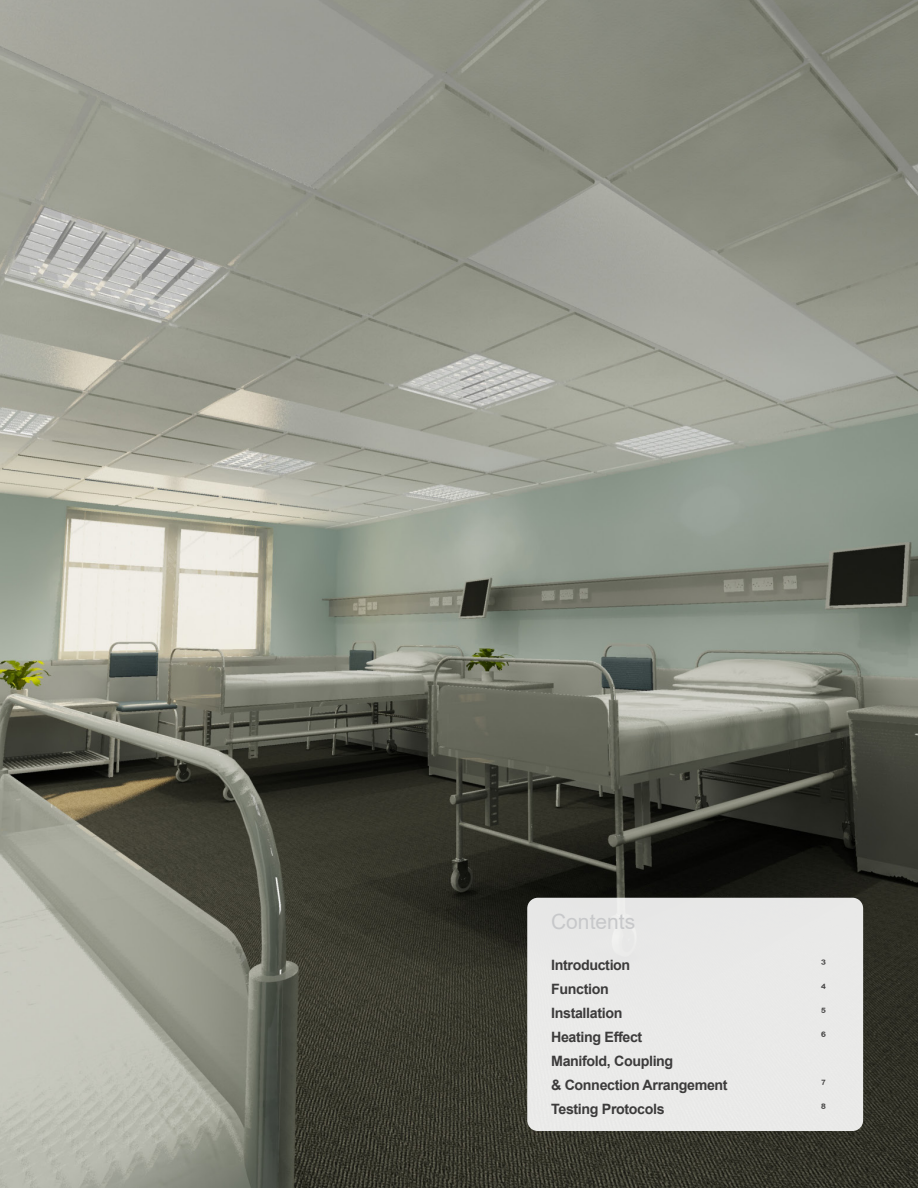
<style>
.page{position:relative;width:918px;height:1188px;background:#fff}
.page>*{position:absolute;margin:0;border:0;box-sizing:border-box;transform-origin:0 0}
.t1{font:21px "Arial";color:#c7c8ca}
.Headers{font:700 14.25px "Arial";letter-spacing:-.025em;color:#3c3b3b}
.Headers-2{font:14.25px "Arial";color:#3c3b3b}
</style>
<div class="page">
<img style="left:0;top:0;width:918px;height:1188px">
<div style="left:527px;top:898px;width:336px;height:233px;background:#e9e9e8;border-radius:11px"></div>
<p class="t1" style="left:551px;top:907px;width:86px">Contents</p>
<p class="Headers" style="left:551px;top:955px;width:81px">Introduction</p>
<p class="Headers-2" style="left:821px;top:955px;width:6px">3</p>
<p class="Headers" style="left:551px;top:979px;width:59px">Function</p>
<p class="Headers-2" style="left:821px;top:979px;width:6px">4</p>
<p class="Headers" style="left:551px;top:1003px;width:73px">Installation</p>
<p class="Headers-2" style="left:821px;top:1003px;width:6px">5</p>
<p class="Headers" style="left:551px;top:1027px;width:93px">Heating Effect</p>
<p class="Headers-2" style="left:821px;top:1027px;width:6px">6</p>
<p class="Headers" style="left:551px;top:1051px;width:124px">Manifold, Coupling</p>
<p class="Headers" style="left:551px;top:1075px;width:178px">&amp; Connection Arrangement</p>
<p class="Headers-2" style="left:821px;top:1075px;width:6px">7</p>
<p class="Headers" style="left:551px;top:1099px;width:115px">Testing Protocols</p>
<p class="Headers-2" style="left:821px;top:1099px;width:6px">8</p>
</div>
